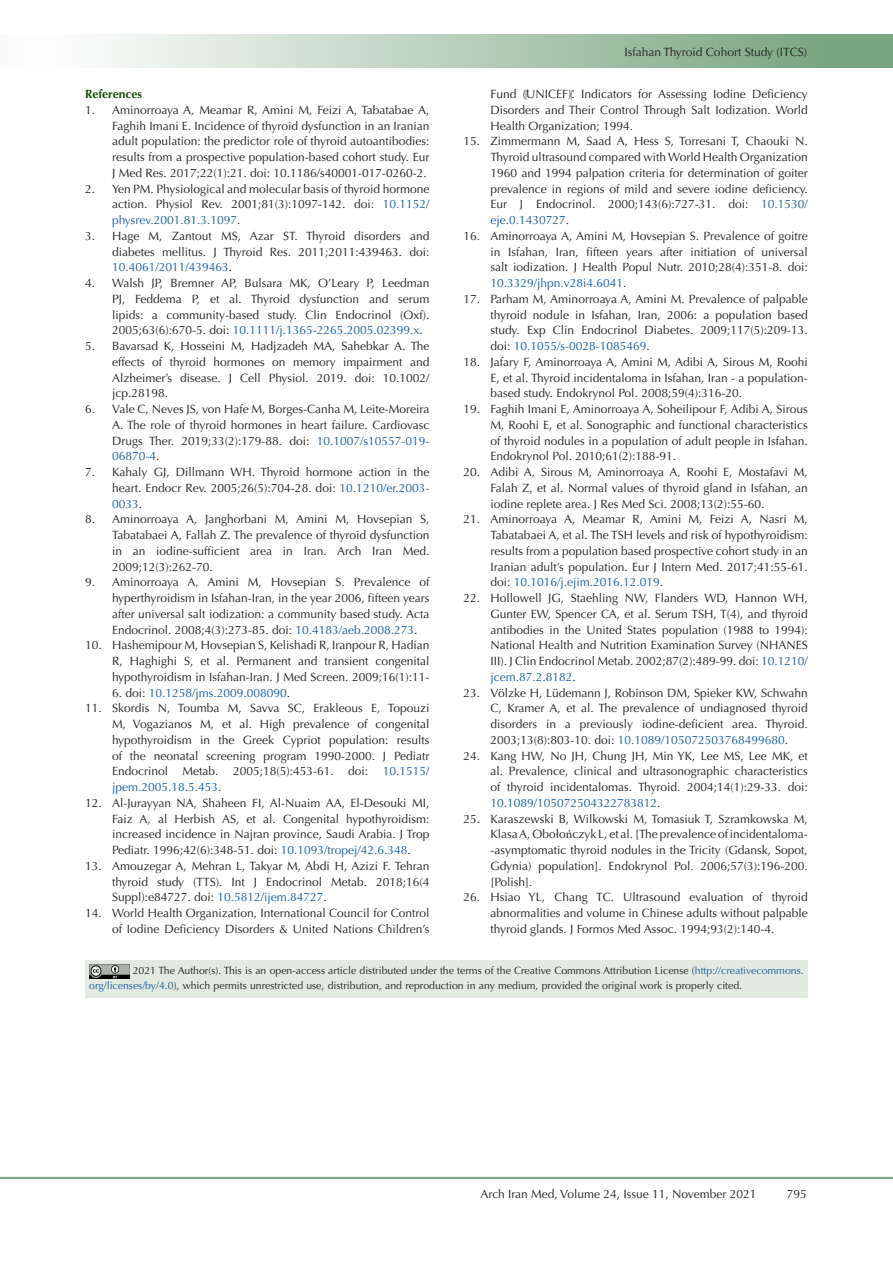
<style>
.page{position:relative;width:893px;height:1263px;background:#fff}
.page>*{position:absolute;margin:0;border:0;box-sizing:border-box;transform-origin:0 0}
.t1{font:12px/15.8px "Optima LT Std";color:#231f20;text-align:justify}
.t2{font:12px "Optima LT Std";color:#175d9e}
.t3{font:700 12px "Optima LT Std";color:#19500a}
.t4{font:10.5px/15px "Optima LT Std";color:#231f20}
.s1{color:#175d9e}
.s2{color:#231f20}
.s3{font-family:"Minion Pro"}
</style>
<div class="page">
<div style="left:0;top:1177px;width:893px;height:2px;background:#0099e5;border:1px solid #7aa581"></div>
<div style="left:0;top:35px;width:892px;height:33px;background:linear-gradient(to right,#fff,#719f79)"></div>
<div style="left:85px;top:960px;width:723px;height:38px;background:#e3eae2"></div>
<img style="left:89px;top:964px;width:40px;height:14px">
<p class="t1" style="left:624px;top:44px;width:184px">Isfahan Thyroid Cohort Study (ITCS)</p>
<p class="t3" style="left:85px;top:87px;width:58px">References</p>
<p class="t1" style="left:112px;top:102px;width:319px;text-indent:-27px">1. Aminorroaya A, Meamar R, Amini M, Feizi A, Tabatabae A, Faghih Imani E. Incidence of thyroid dysfunction in an Iranian adult population: the predictor role of thyroid autoantibodies: results from a prospective population-based cohort study. Eur J Med Res. 2017;22(1):21. doi: 10.1186/s40001-017-0260-2.</p>
<p class="t1" style="left:112px;top:181px;width:319px;text-indent:-27px">2. Yen PM. Physiological and molecular basis of thyroid hormone action. Physiol Rev. 2001;81(3):1097-142. doi: <span class="s1">10.1152/ physrev.2001.81.3.1097</span>.</p>
<p class="t1" style="left:112px;top:228px;width:319px;text-indent:-27px">3. Hage M, Zantout MS, Azar ST. Thyroid disorders and diabetes mellitus. J Thyroid Res. 2011;2011:439463. doi:<br><span class="s1">10.4061/2011/439463</span>.</p>
<p class="t1" style="left:112px;top:275px;width:319px;text-indent:-27px">4. Walsh JP, Bremner AP, Bulsara MK, O’Leary P, Leedman PJ, Feddema P, et al. Thyroid dysfunction and serum lipids: a community-based study. Clin Endocrinol (Oxf).<br>2005;63(6):670-5. doi: <span class="s1">10.1111/j.1365-2265.2005.02399.x</span>.</p>
<p class="t1" style="left:112px;top:338px;width:319px;text-indent:-27px">5. Bavarsad K, Hosseini M, Hadjzadeh MA, Sahebkar A. The effects of thyroid hormones on memory impairment and Alzheimer’s disease. J Cell Physiol. 2019. doi: 10.1002/ jcp.28198.</p>
<p class="t1" style="left:112px;top:401px;width:319px;text-indent:-27px">6. Vale C, Neves JS, von Hafe M, Borges-Canha M, Leite-Moreira A. The role of thyroid hormones in heart failure. Cardiovasc Drugs Ther. 2019;33(2):179-88. doi: <span class="s1">10.1007/s10557-019- 06870-4</span>.</p>
<p class="t1" style="left:112px;top:464px;width:319px;text-indent:-27px">7. Kahaly GJ, Dillmann WH. Thyroid hormone action in the heart. Endocr Rev. 2005;26(5):704-28. doi: <span class="s1">10.1210/er.2003- 0033</span>.</p>
<p class="t1" style="left:112px;top:512px;width:319px;text-indent:-27px">8. Aminorroaya A, Janghorbani M, Amini M, Hovsepian S, Tabatabaei A, Fallah Z. The prevalence of thyroid dysfunction in an iodine-sufficient area in Iran. Arch Iran Med.<br>2009;12(3):262-70.</p>
<p class="t1" style="left:112px;top:575px;width:319px;text-indent:-27px">9. Aminorroaya A, Amini M, Hovsepian S. Prevalence of hyperthyroidism in Isfahan-Iran, in the year 2006, fifteen years after universal salt iodization: a community based study. Acta Endocrinol. 2008;4(3):273-85. doi: <span class="s1">10.4183/aeb.2008.273</span>.</p>
<p class="t1" style="left:112px;top:638px;width:319px;text-indent:-27px">10. Hashemipour M, Hovsepian S, Kelishadi R, Iranpour R, Hadian R, Haghighi S, et al. Permanent and transient congenital hypothyroidism in Isfahan-Iran. J Med Screen. 2009;16(1):11-</p>
<p class="t2" style="left:112px;top:686px;width:180px"><span class="s2">6. doi:</span> 10.1258/jms.2009.008090<span class="s2">.</span></p>
<p class="t1" style="left:112px;top:701px;width:319px;text-indent:-27px">11. Skordis N, Toumba M, Savva SC, Erakleous E, Topouzi M, Vogazianos M, et al. High prevalence of congenital hypothyroidism in the Greek Cypriot population: results of the neonatal screening program 1990-2000. J Pediatr Endocrinol Metab. 2005;18(5):453-61. doi: <span class="s1">10.1515/ jpem.2005.18.5.453</span>.</p>
<p class="t1" style="left:112px;top:795px;width:319px;text-indent:-27px">12. Al-Jurayyan NA, Shaheen FI, Al-Nuaim AA, El-Desouki MI, Faiz A, al Herbish AS, et al. Congenital hypothyroidism: increased incidence in Najran province, Saudi Arabia. J Trop Pediatr. 1996;42(6):348-51. doi: <span class="s1">10.1093/tropej/42.6.348</span>.</p>
<p class="t1" style="left:112px;top:858px;width:319px;text-indent:-27px">13. Amouzegar A, Mehran L, Takyar M, Abdi H, Azizi F. Tehran thyroid study (TTS). Int J Endocrinol Metab. 2018;16(4<br>Suppl):e84727. doi: <span class="s1">10.5812/ijem.84727</span>.</p>
<p class="t1" style="left:85px;top:905px;width:346px;text-align:right">14. World Health Organization, International Council for Control of Iodine Deficiency Disorders &amp; United Nations Children’s</p>
<p class="t1" style="left:490px;top:86px;width:319px">Fund (UNICEF). Indicators for Assessing Iodine Deficiency Disorders and Their Control Through Salt Iodization. World Health Organization; 1994.</p>
<p class="t1" style="left:490px;top:134px;width:319px;text-indent:-27px">15. Zimmermann M, Saad A, Hess S, Torresani T, Chaouki N.<br>Thyroid ultrasound compared with World Health Organization 1960 and 1994 palpation criteria for determination of goiter prevalence in regions of mild and severe iodine deficiency.<br>Eur J Endocrinol. 2000;143(6):727-31. doi: <span class="s1">10.1530/ eje.0.1430727</span>.</p>
<p class="t1" style="left:490px;top:228px;width:319px;text-indent:-27px">16. Aminorroaya A, Amini M, Hovsepian S. Prevalence of goitre in Isfahan, Iran, fifteen years after initiation of universal salt iodization. J Health Popul Nutr. 2010;28(4):351-8. doi:<br><span class="s1">10.3329/jhpn.v28i4.6041</span>.</p>
<p class="t1" style="left:490px;top:291px;width:319px;text-indent:-27px">17. Parham M, Aminorroaya A, Amini M. Prevalence of palpable thyroid nodule in Isfahan, Iran, 2006: a population based study. Exp Clin Endocrinol Diabetes. 2009;117(5):209-13. doi: <span class="s1">10.1055/s-0028-1085469</span>.</p>
<p class="t1" style="left:490px;top:354px;width:319px;text-indent:-27px">18. Jafary F, Aminorroaya A, Amini M, Adibi A, Sirous M, Roohi E, et al. Thyroid incidentaloma in Isfahan, Iran - a population&shy;based study. Endokrynol Pol. 2008;59(4):316-20.</p>
<p class="t1" style="left:490px;top:401px;width:319px;text-indent:-27px">19. Faghih Imani E, Aminorroaya A, Soheilipour F, Adibi A, Sirous M, Roohi E, et al. Sonographic and functional characteristics of thyroid nodules in a population of adult people in Isfahan.<br>Endokrynol Pol. 2010;61(2):188-91.</p>
<p class="t1" style="left:490px;top:464px;width:319px;text-indent:-27px">20. Adibi A, Sirous M, Aminorroaya A, Roohi E, Mostafavi M, Falah Z, et al. Normal values of thyroid gland in Isfahan, an iodine replete area. J Res Med Sci. 2008;13(2):55-60.</p>
<p class="t1" style="left:490px;top:512px;width:319px;text-indent:-27px">21. Aminorroaya A, Meamar R, Amini M, Feizi A, Nasri M, Tabatabaei A, et al. The TSH levels and risk of hypothyroidism: results from a population based prospective cohort study in an Iranian adult’s population. Eur J Intern Med. 2017;41:55-61. doi: <span class="s1">10.1016/j.ejim.2016.12.019</span>.</p>
<p class="t1" style="left:490px;top:590px;width:319px;text-indent:-27px">22. Hollowell JG, Staehling NW, Flanders WD, Hannon WH, Gunter EW, Spencer CA, et al. Serum TSH, T(4), and thyroid antibodies in the United States population (1988 to 1994):<br>National Health and Nutrition Examination Survey (NHANES III). J Clin Endocrinol Metab. 2002;87(2):489-99. doi: <span class="s1">10.1210/ jcem.87.2.8182</span>.</p>
<p class="t1" style="left:490px;top:685px;width:319px;text-indent:-27px">23. Völzke H, Lüdemann J, Robinson DM, Spieker KW, Schwahn C, Kramer A, et al. The prevalence of undiagnosed thyroid disorders in a previously iodine-deficient area. Thyroid.<br>2003;13(8):803-10. doi: <span class="s1">10.1089/105072503768499680</span>.</p>
<p class="t1" style="left:490px;top:748px;width:319px;text-indent:-27px">24. Kang HW, No JH, Chung JH, Min YK, Lee MS, Lee MK, et al. Prevalence, clinical and ultrasonographic characteristics of thyroid incidentalomas. Thyroid. 2004;14(1):29-33. doi:<br><span class="s1">10.1089/105072504322783812</span>.</p>
<p class="t1" style="left:490px;top:811px;width:319px;text-indent:-27px">25. Karaszewski B, Wilkowski M, Tomasiuk T, Szramkowska M, Klasa A, Oboło<span class="s3">ń</span>czyk L, et al. [The prevalence of incidentaloma--asymptomatic thyroid nodules in the Tricity (Gdansk, Sopot, Gdynia) population]. Endokrynol Pol. 2006;57(3):196-200. [Polish].</p>
<p class="t1" style="left:490px;top:890px;width:319px;text-indent:-27px">26. Hsiao YL, Chang TC. Ultrasound evaluation of thyroid abnormalities and volume in Chinese adults without palpable thyroid glands. J Formos Med Assoc. 1994;93(2):140-4.</p>
<p class="t4" style="left:89px;top:962px;width:716px;text-indent:43px">2021 The Author(s). This is an open-access article distributed under the terms of the Creative Commons Attribution License (<span class="s1">http://creativecommons. org/licenses/by/4.0</span>), which permits unrestricted use, distribution, and reproduction in any medium, provided the original work is properly cited.</p>
<p class="t1" style="left:480px;top:1186px;width:277px">Arch Iran Med, Volume 24, Issue 11, November 2021</p>
<p class="t1" style="left:787px;top:1186px;width:22px">795</p>
</div>
